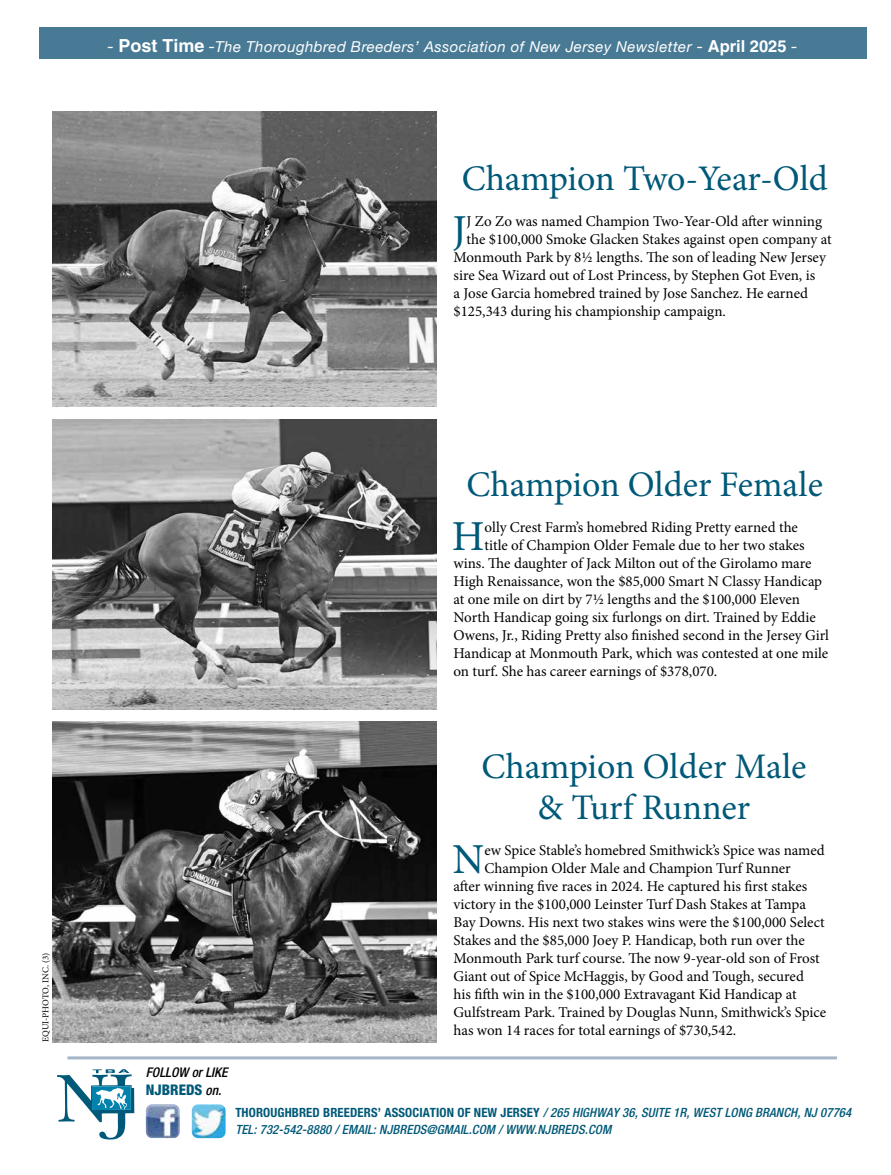
<style>
.page{position:relative;width:891px;height:1175px;background:#fff}
.page>*{position:absolute;margin:0;border:0;box-sizing:border-box;transform-origin:0 0}
.t1{font:42.75px "Minion Pro";color:#005978}
.t2{font:36px/40.5px "Minion Pro";letter-spacing:-.005em;color:#005978;text-align:center}
.t3{font:15px "Minion Pro";letter-spacing:-.005em;color:#000}
.t4{font:italic 15px "Helvetica Neue";letter-spacing:.03em;color:#fff}
.t5{font:14.7px "Helvetica Neue Heavy 2";color:#005978}
.t6{font:13.35px "Helvetica Neue Medium 2";color:#000}
.t7{font:12.75px/16.5px "Helvetica Neue Medium 2";letter-spacing:.01em;color:#005978}
.t8{font:9px "Minion Pro";letter-spacing:-.005em;color:#000}
.s1{font-size:16.5px}
.s2{font-family:"Helvetica";font-weight:700;font-style:normal;font-size:18px}
.s3{font-family:"Helvetica";font-weight:700;font-style:normal;font-size:16.5px}
.s4{font-family:"Helvetica Neue Medium 2";font-size:13.35px;color:#000}
.s5{font-family:"Helvetica Neue Bold 3"}
</style>
<div class="page">
<div style="left:39px;top:27px;width:827px;height:31px;background:#487a95"></div>
<hr style="left:68px;top:1056px;width:769px;height:3px;background:#a5b7c7">
<svg style="left:57px;top:1069px;width:77px;height:70px"></svg>
<img style="left:146px;top:1104px;width:34px;height:34px">
<img style="left:192px;top:1104px;width:34px;height:34px">
<img style="left:52px;top:111px;width:385px;height:295px">
<img style="left:52px;top:419px;width:384px;height:291px">
<img style="left:52px;top:721px;width:385px;height:321px">
<p class="t4" style="left:107px;top:36px;width:692px"><span class="s1">-</span> <span class="s2">Post Time</span> <span class="s1">-</span>The Thoroughbred Breeders’ Association of New Jersey Newsletter <span class="s1">-</span> <span class="s3">April 2025</span> <span class="s1">-</span></p>
<h2 class="t2" style="left:462px;top:158px;width:368px">Champion Two-Year-Old</h2>
<h1 class="t1" style="left:452px;top:201px;width:16px">J</h1>
<p class="t3" style="left:466px;top:211px;width:357px">J Zo Zo was named Champion Two-Year-Old after winning</p>
<p class="t3" style="left:466px;top:229px;width:367px">the $100,000 Smoke Glacken Stakes against open company at</p>
<p class="t3" style="left:454px;top:247px;width:374px">Monmouth Park by 8½ lengths. The son of leading New Jersey</p>
<p class="t3" style="left:454px;top:265px;width:363px">sire Sea Wizard out of Lost Princess, by Stephen Got Even, is</p>
<p class="t3" style="left:454px;top:283px;width:356px">a Jose Garcia homebred trained by Jose Sanchez. He earned</p>
<p class="t3" style="left:454px;top:301px;width:274px">$125,343 during his championship campaign.</p>
<p class="t8" style="left:40px;top:1042px;width:91px;rotate:-90deg">EQUI-PHOTO, INC. (3)</p>
<h2 class="t2" style="left:467px;top:464px;width:358px">Champion Older Female</h2>
<h1 class="t1" style="left:452px;top:507px;width:34px">H</h1>
<p class="t3" style="left:485px;top:517px;width:315px">olly Crest Farm’s homebred Riding Pretty earned the</p>
<p class="t3" style="left:485px;top:535px;width:322px">title of Champion Older Female due to her two stakes</p>
<p class="t3" style="left:454px;top:553px;width:360px">wins. The daughter of Jack Milton out of the Girolamo mare</p>
<p class="t3" style="left:454px;top:571px;width:370px">High Renaissance, won the $85,000 Smart N Classy Handicap</p>
<p class="t3" style="left:454px;top:589px;width:348px">at one mile on dirt by 7½ lengths and the $100,000 Eleven</p>
<p class="t3" style="left:454px;top:607px;width:364px">North Handicap going six furlongs on dirt. Trained by Eddie</p>
<p class="t3" style="left:454px;top:625px;width:377px">Owens, Jr., Riding Pretty also finished second in the Jersey Girl</p>
<p class="t3" style="left:454px;top:643px;width:376px">Handicap at Monmouth Park, which was contested at one mile</p>
<p class="t3" style="left:454px;top:661px;width:265px">on turf. She has career earnings of $378,070.</p>
<p class="t6" style="left:146px;top:1063px;width:83px">FOLLOW or LIKE</p>
<p class="t5" style="left:146px;top:1080px;width:77px">NJBREDS <span class="s4">on.</span></p>
<h2 class="t2" style="left:482px;top:747px;width:326px">Champion Older Male &amp; Turf Runner</h2>
<h1 class="t1" style="left:453px;top:830px;width:33px">N</h1>
<p class="t3" style="left:484px;top:840px;width:342px">ew Spice Stable’s homebred Smithwick’s Spice was named</p>
<p class="t3" style="left:484px;top:858px;width:308px">Champion Older Male and Champion Turf Runner</p>
<p class="t3" style="left:454px;top:876px;width:355px">after winning five races in 2024. He captured his first stakes</p>
<p class="t3" style="left:454px;top:894px;width:354px">victory in the $100,000 Leinster Turf Dash Stakes at Tampa</p>
<p class="t3" style="left:454px;top:912px;width:373px">Bay Downs. His next two stakes wins were the $100,000 Select</p>
<p class="t3" style="left:454px;top:930px;width:353px">Stakes and the $85,000 Joey P. Handicap, both run over the</p>
<p class="t3" style="left:454px;top:948px;width:368px">Monmouth Park turf course. The now 9-year-old son of Frost</p>
<p class="t3" style="left:454px;top:966px;width:352px">Giant out of Spice McHaggis, by Good and Tough, secured</p>
<p class="t3" style="left:454px;top:984px;width:345px">his fifth win in the $100,000 Extravagant Kid Handicap at</p>
<p class="t3" style="left:454px;top:1002px;width:374px">Gulfstream Park. Trained by Douglas Nunn, Smithwick’s Spice</p>
<p class="t3" style="left:454px;top:1020px;width:284px">has won 14 races for total earnings of $730,542.</p>
<p class="t7" style="left:235px;top:1103px;width:617px"><span class="s5">THOROUGHBRED BREEDERS’ ASSOCIATION OF NEW JERSEY</span> / 265 HIGHWAY 36, SUITE 1R, WEST LONG BRANCH, NJ 07764<br>TEL: 732-542-8880 / EMAIL: NJBREDS@GMAIL.COM / WWW.NJBREDS.COM</p>
</div>
